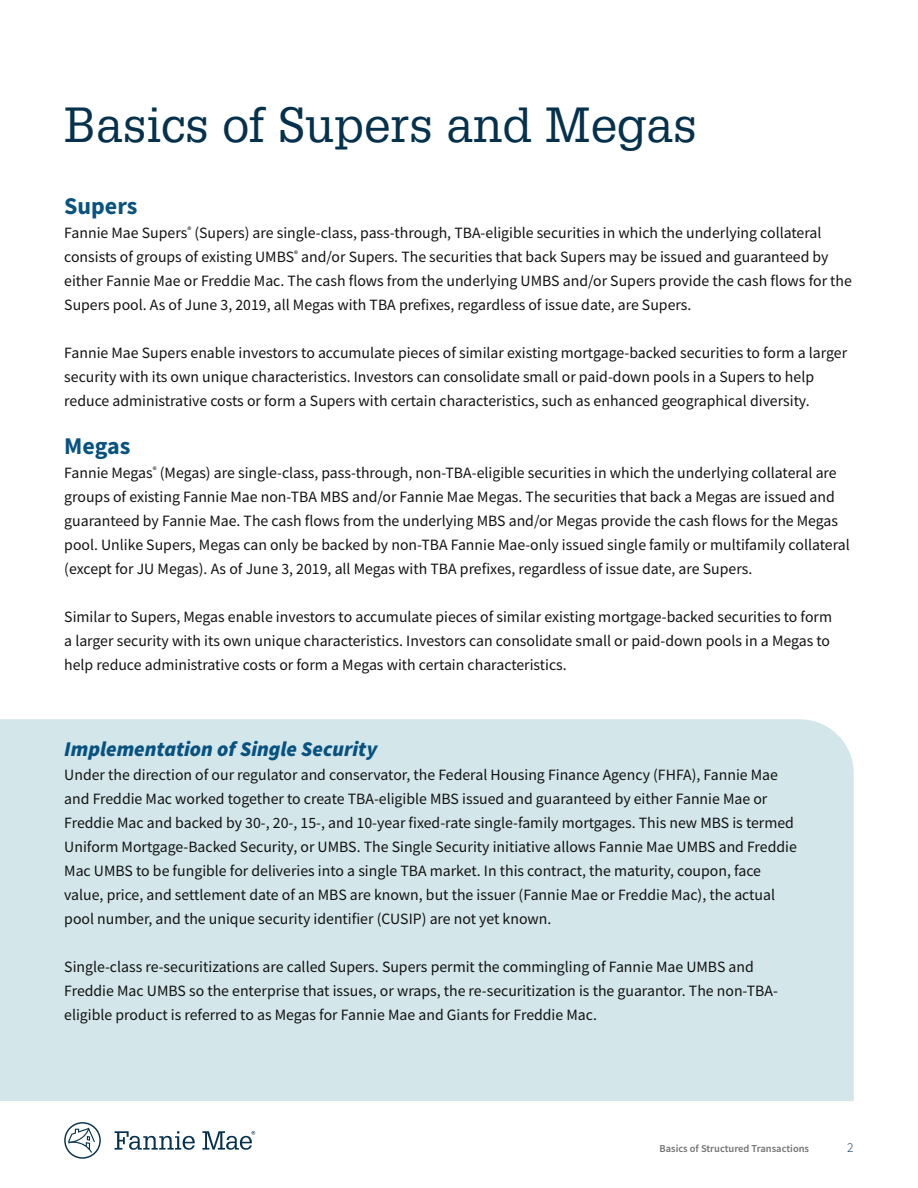
<style>
.page{position:relative;width:918px;height:1188px;background:#fff}
.page>*{position:absolute;margin:0;border:0;box-sizing:border-box;transform-origin:0 0}
.t1{font:48px "Glypha LT Pro";color:#05314d}
.t2{font:700 24px "Source Sans Pro";color:#085280}
.Box_title{font:italic 900 21px "Source Sans Pro";color:#085280}
.Box_text{font:15.75px/24px "Source Sans Pro";color:#121212}
.t3{font:300 13.5px "Source Sans Pro";color:#05314d}
.t4{font:600 10.5px "Source Sans Pro";color:#717171}
</style>
<div class="page">
<svg style="left:64px;top:1122px;width:37px;height:37px"></svg>
<svg style="left:115px;top:1131px;width:140px;height:19px"></svg>
<div style="left:0;top:719px;width:854px;height:382px;background:#d3e6ea"></div>
<h2 class="t1" style="left:64px;top:96px;width:635px">Basics of Supers and Megas</h2>
<p class="t2" style="left:64px;top:190px;width:75px">Supers</p>
<p class="Box_text" style="left:64px;top:221px;width:789px">Fannie Mae Supers<sup>®</sup> (Supers) are single-class, pass-through, TBA-eligible securities in which the underlying collateral consists of groups of existing UMBS<sup>®</sup> and/or Supers. The securities that back Supers may be issued and guaranteed by either Fannie Mae or Freddie Mac. The cash flows from the underlying UMBS and/or Supers provide the cash flows for the Supers pool. As of June 3, 2019, all Megas with TBA prefixes, regardless of issue date, are Supers.</p>
<p class="Box_text" style="left:64px;top:341px;width:784px">Fannie Mae Supers enable investors to accumulate pieces of similar existing mortgage-backed securities to form a larger security with its own unique characteristics. Investors can consolidate small or paid-down pools in a Supers to help reduce administrative costs or form a Supers with certain characteristics, such as enhanced geographical diversity.</p>
<p class="t2" style="left:64px;top:430px;width:68px">Megas</p>
<p class="Box_text" style="left:64px;top:461px;width:787px">Fannie Megas<sup>®</sup> (Megas) are single-class, pass-through, non-TBA-eligible securities in which the underlying collateral are groups of existing Fannie Mae non-TBA MBS and/or Fannie Mae Megas. The securities that back a Megas are issued and guaranteed by Fannie Mae. The cash flows from the underlying MBS and/or Megas provide the cash flows for the Megas pool. Unlike Supers, Megas can only be backed by non-TBA Fannie Mae-only issued single family or multifamily collateral (except for JU Megas). As of June 3, 2019, all Megas with TBA prefixes, regardless of issue date, are Supers.</p>
<p class="Box_text" style="left:64px;top:605px;width:769px">Similar to Supers, Megas enable investors to accumulate pieces of similar existing mortgage-backed securities to form a larger security with its own unique characteristics. Investors can consolidate small or paid-down pools in a Megas to help reduce administrative costs or form a Megas with certain characteristics.</p>
<p class="Box_title" style="left:64px;top:734px;width:314px">Implementation of Single Security</p>
<p class="Box_text" style="left:64px;top:763px;width:734px">Under the direction of our regulator and conservator, the Federal Housing Finance Agency (FHFA), Fannie Mae and Freddie Mac worked together to create TBA-eligible MBS issued and guaranteed by either Fannie Mae or Freddie Mac and backed by 30-, 20-, 15-, and 10-year fixed-rate single-family mortgages. This new MBS is termed Uniform Mortgage-Backed Security, or UMBS. The Single Security initiative allows Fannie Mae UMBS and Freddie Mac UMBS to be fungible for deliveries into a single TBA market. In this contract, the maturity, coupon, face value, price, and settlement date of an MBS are known, but the issuer (Fannie Mae or Freddie Mac), the actual pool number, and the unique security identifier (CUSIP) are not yet known.</p>
<p class="Box_text" style="left:64px;top:955px;width:715px">Single-class re-securitizations are called Supers. Supers permit the commingling of Fannie Mae UMBS and<br>Freddie Mac UMBS so the enterprise that issues, or wraps, the re-securitization is the guarantor. The non-TBA&shy;eligible product is referred to as Megas for Fannie Mae and Giants for Freddie Mac.</p>
<p class="t4" style="left:659px;top:1141px;width:151px">Basics of Structured Transactions</p>
<p class="t3" style="left:847px;top:1139px;width:8px">2</p>
</div>
